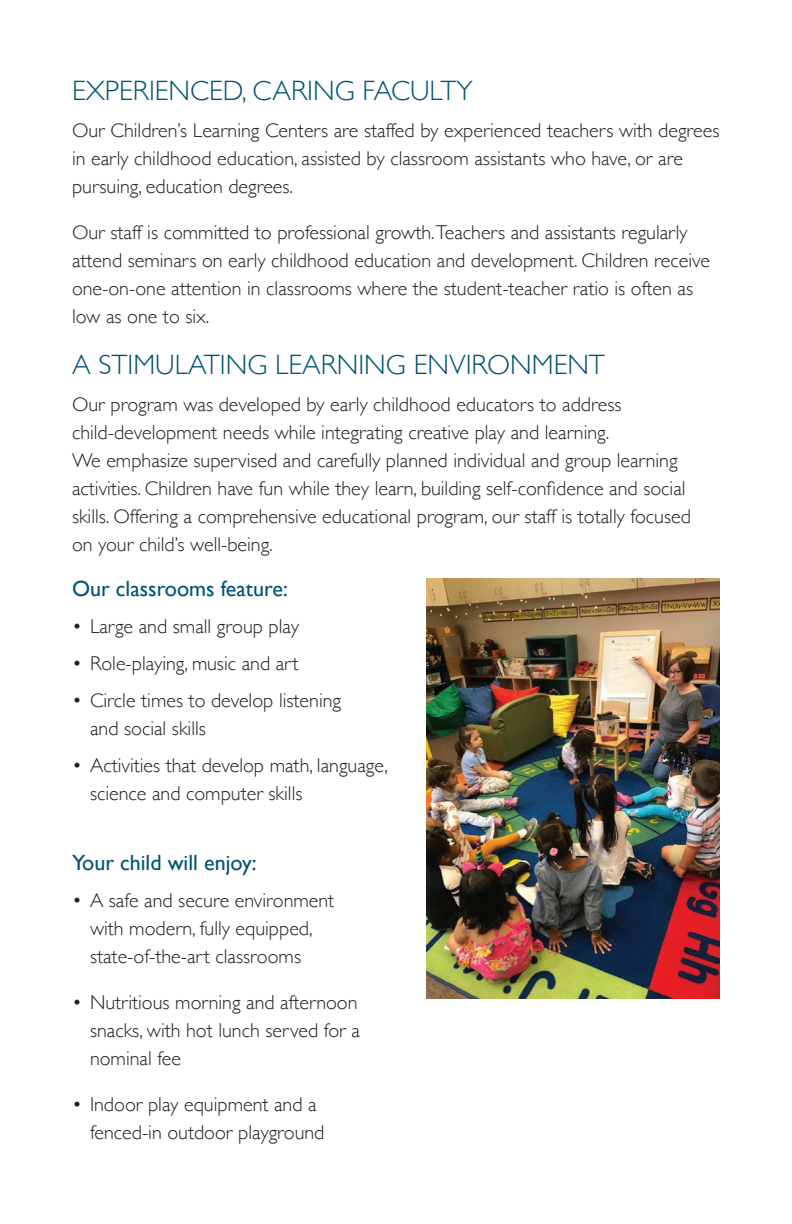
<style>
.page{position:relative;width:792px;height:1224px;background:#fff}
.page>*{position:absolute;margin:0;border:0;box-sizing:border-box;transform-origin:0 0}
.t1{font:300 28px "Gill Sans";color:#005373}
.t2{font:22px "Gill Sans";color:#005373}
.t3{font:300 20px/28px "Gill Sans";color:#231f20}
</style>
<div class="page">
<img style="left:426px;top:579px;width:294px;height:419px">
<p class="t1" style="left:72px;top:68px;width:402px">EXPERIENCED, CARING FACULTY</p>
<p class="t3" style="left:72px;top:115px;width:649px">Our Children’s Learning Centers are staffed by experienced teachers with degrees in early childhood education, assisted by classroom assistants who have, or are pursuing, education degrees.</p>
<p class="t3" style="left:72px;top:217px;width:639px">Our staff is committed to professional growth.Teachers and assistants regularly attend seminars on early childhood education and development. Children receive one-on-one attention in classrooms where the student-teacher ratio is often as low as one to six.</p>
<p class="t1" style="left:72px;top:343px;width:535px">A STIMULATING LEARNING ENVIRONMENT</p>
<p class="t3" style="left:72px;top:390px;width:620px">Our program was developed by early childhood educators to address child-development needs while integrating creative play and learning.<br>We emphasize supervised and carefully planned individual and group learning activities. Children have fun while they learn, building self-confidence and social skills. Offering a comprehensive educational program, our staff is totally focused on your child’s well-being.</p>
<p class="t2" style="left:72px;top:575px;width:217px">Our classrooms feature:</p>
<p class="t3" style="left:72px;top:611px;width:229px">• Large and small group play</p>
<p class="t3" style="left:72px;top:648px;width:228px">• Role-playing, music and art</p>
<p class="t3" style="left:90px;top:685px;width:253px;text-indent:-18px">• Circle times to develop listening and social skills</p>
<p class="t3" style="left:90px;top:750px;width:300px;text-indent:-18px">• Activities that develop math, language, science and computer skills</p>
<p class="t2" style="left:72px;top:850px;width:186px">Your child will enjoy:</p>
<p class="t3" style="left:90px;top:886px;width:246px;text-indent:-18px">• A safe and secure environment with modern, fully equipped, state-of-the-art classrooms</p>
<p class="t3" style="left:90px;top:988px;width:271px;text-align:justify;text-indent:-18px">• Nutritious morning and afternoon snacks, with hot lunch served for a nominal fee</p>
<p class="t3" style="left:90px;top:1090px;width:236px;text-indent:-18px">• Indoor play equipment and a fenced-in outdoor playground</p>
</div>
